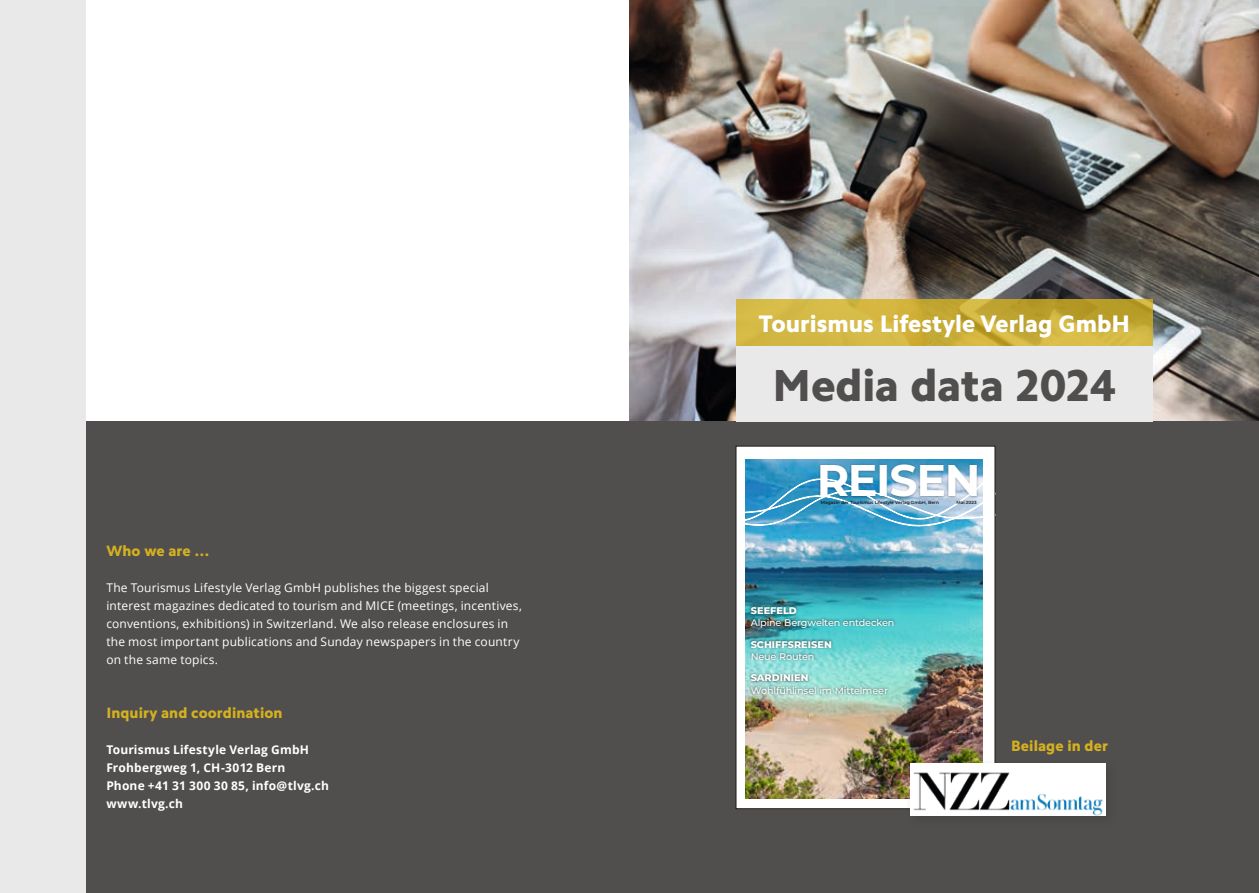
<style>
.page{position:relative;width:1259px;height:893px;background:#fff}
.page>*{position:absolute;margin:0;border:0;box-sizing:border-box;transform-origin:0 0}
.t1{font:800 45px "Camphor Std";letter-spacing:-.005em;color:#514f4e}
.t2{font:700 44.25px "Montserrat";letter-spacing:-.03em;color:#fff}
.t3{font:800 24px "Camphor Std";color:#fff}
.t4{font:800 15px "Camphor Std";letter-spacing:.005em;color:#d4b11f}
.t5{font:12px/18px "Open Sans";letter-spacing:.015em;color:#fff}
.t6{font:700 12px/18px "Open Sans";letter-spacing:.015em;color:#fff}
.t7{font:500 9.6px "Montserrat";letter-spacing:-.015em;color:#fff}
.t8{font:800 9.6px "Montserrat";letter-spacing:.005em;color:#fff}
.t9{font:600 4.5px "Montserrat";letter-spacing:-.005em;color:#171818}
</style>
<div class="page">
<div style="left:85px;top:422px;width:555px;height:471px;background:#514f4e"></div>
<div style="left:0;top:0;width:85px;height:893px;background:#e9e9ea"></div>
<img style="left:629px;top:0;width:630px;height:422px">
<div style="left:629px;top:422px;width:630px;height:471px;background:#514f4e"></div>
<svg style="left:736px;top:299px;width:416px;height:47px;background:#ccb03c"></svg>
<div style="left:736px;top:346px;width:416px;height:76px;background:#e9e9ea"></div>
<div style="left:736px;top:446px;width:259px;height:363px;background:#fff"></div>
<img style="left:745px;top:459px;width:237px;height:339px">
<div style="left:748px;top:604px;width:148px;height:92px;background:#171818;opacity:.75"></div>
<div style="left:818px;top:462px;width:161px;height:37px;background:#171818;opacity:.4"></div>
<img style="left:745px;top:473px;width:238px;height:54px">
<div style="left:904px;top:757px;width:214px;height:71px;background:#1f1c19;opacity:.2"></div>
<div style="left:910px;top:763px;width:195px;height:53px;background:#fff"></div>
<img style="left:913px;top:772px;width:190px;height:44px">
<p class="t4" style="left:106px;top:542px;width:105px">Who we are …</p>
<p class="t5" style="left:106px;top:578px;width:417px">The Tourismus Lifestyle Verlag GmbH publishes the biggest special interest magazines dedicated to tourism and MICE (meetings, incentives, conventions, exhibitions) in Switzerland. We also release enclosures in the most important publications and Sunday newspapers in the country on the same topics.</p>
<p class="t4" style="left:106px;top:704px;width:178px">Inquiry and coordination</p>
<p class="t6" style="left:106px;top:740px;width:224px">Tourismus Lifestyle Verlag GmbH<br>Frohbergweg 1, CH-3012 Bern<br>Phone +41 31 300 30 85, info@tlvg.ch www.tlvg.ch</p>
<h3 class="t3" style="left:758px;top:309px;width:373px">Tourismus Lifestyle Verlag GmbH</h3>
<h1 class="t1" style="left:772px;top:358px;width:345px">Media data 2024</h1>
<h2 class="t2" style="left:817px;top:448px;width:165px">REISEN</h2>
<p class="t9" style="left:821px;top:500px;width:120px">Magazin der Tourismus Lifestyle Verlag GmbH, Bern</p>
<p class="t9" style="left:956px;top:500px;width:22px">Mai 2023</p>
<p class="t8" style="left:750px;top:603px;width:48px">SEEFELD</p>
<p class="t7" style="left:750px;top:616px;width:145px">Alpine Bergwelten entdecken</p>
<p class="t8" style="left:750px;top:637px;width:83px">SCHIFFSREISEN</p>
<p class="t7" style="left:750px;top:650px;width:65px">Neue Routen</p>
<p class="t8" style="left:750px;top:671px;width:59px">SARDINIEN</p>
<p class="t7" style="left:750px;top:683px;width:139px">Wohlfühlinsel im Mittelmeer</p>
<p class="t4" style="left:1011px;top:736px;width:98px">Beilage in der</p>
</div>
